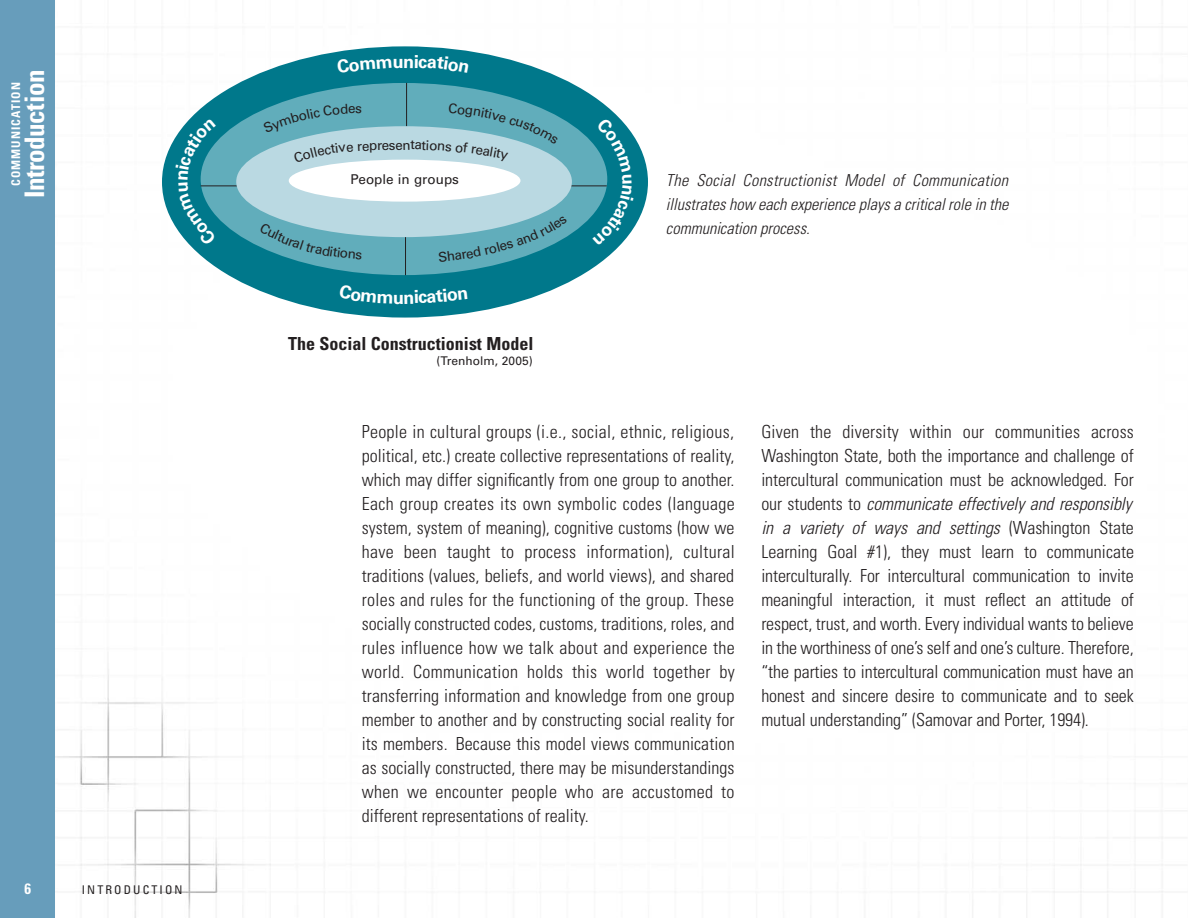
<style>
.page{position:relative;width:1188px;height:918px;background:#fff}
.page>*{position:absolute;margin:0;border:0;box-sizing:border-box;transform-origin:0 0}
.t1{font:700 condensed 27px "Univers";letter-spacing:-.02em;color:#fff}
.t2{font:300 condensed 18px/24px "Univers";letter-spacing:-.005em;color:#231f20;text-align:justify}
.t3{font:700 condensed 18px "Univers";color:#231f20}
.t4{font:700 18px "Univers";color:#fff}
.t5{font:italic 300 condensed 16.5px/24px "Univers";color:#231f20;text-align:justify}
.t6{font:700 condensed 15px "Univers";color:#fff}
.t7{font:13.5px "Univers";color:#231f20}
.t8{font:12px "Univers";color:#231f20}
.t9{font:700 condensed 12px "Univers";letter-spacing:.09em;color:#fff}
.t10{font:condensed 12px "Univers";letter-spacing:.175em;color:#231f20}
.s1{font-style:italic}
</style>
<div class="page">
<div style="left:0;top:0;width:55px;height:918px;background:#679dbb"></div>
<div style="left:162px;top:46px;width:486px;height:272px;background:#00788b;border-radius:50%"></div>
<div style="left:201px;top:83px;width:406px;height:192px;background:#61adbb;border-radius:50%"></div>
<hr style="left:201px;top:186px;width:406px;height:1px;background:#231f20">
<div style="left:236px;top:126px;width:336px;height:111px;background:#bad9e2;border-radius:50%"></div>
<div style="left:289px;top:160px;width:231px;height:42px;background:#fff;border-radius:50%"></div>
<hr style="left:406px;top:83px;width:1px;height:43px;background:#231f20">
<hr style="left:405px;top:237px;width:1px;height:38px;background:#231f20">
<svg style="left:176px;top:119px;width:40px;height:127px"></svg>
<svg style="left:592px;top:118px;width:42px;height:128px"></svg>
<svg style="left:263px;top:103px;width:97px;height:30px"></svg>
<svg style="left:344px;top:160px;width:25px;height:3px"></svg>
<svg style="left:396px;top:103px;width:163px;height:59px"></svg>
<svg style="left:259px;top:223px;width:103px;height:37px"></svg>
<svg style="left:439px;top:216px;width:129px;height:46px"></svg>
<p class="t9" style="left:11px;top:186px;width:105px;rotate:-90deg">COMMUNICATION</p>
<h1 class="t1" style="left:25px;top:198px;width:130px;rotate:-90deg">Introduction</h1>
<p class="t6" style="left:24px;top:883px;width:8px">6</p>
<p class="t10" style="left:82px;top:885px;width:102px">INTRODUCTION</p>
<p class="t4" style="left:393px;top:55px;width:13px">u</p>
<p class="t4" style="left:418px;top:55px;width:11px">c</p>
<p class="t7" style="left:369px;top:141px;width:28px;rotate:-1deg">pres</p>
<p class="t7" style="left:410px;top:140px;width:6px">t</p>
<p class="t7" style="left:351px;top:174px;width:110px">People in groups</p>
<p class="t5" style="left:666px;top:170px;width:344px">The Social Constructionist Model of Communication illustrates how each experience plays a critical role in the communication process.</p>
<p class="t4" style="left:393px;top:291px;width:13px">u</p>
<p class="t3" style="left:288px;top:337px;width:247px">The Social Constructionist Model</p>
<p class="t8" style="left:437px;top:356px;width:98px">(Trenholm, 2005)</p>
<p class="t2" style="left:362px;top:421px;width:374px">People in cultural groups (i.e., social, ethnic, religious, political, etc.) create collective representations of reality, which may differ significantly from one group to another.<br>Each group creates its own symbolic codes (language system, system of meaning), cognitive customs (how we have been taught to process information), cultural traditions (values, beliefs, and world views), and shared roles and rules for the functioning of the group. These socially constructed codes, customs, traditions, roles, and rules influence how we talk about and experience the world. Communication holds this world together by transferring information and knowledge from one group member to another and by constructing social reality for its members. Because this model views communication as socially constructed, there may be misunderstandings when we encounter people who are accustomed to different representations of reality.</p>
<p class="t2" style="left:761px;top:421px;width:374px;text-align:left">Given the diversity within our communities across Washington State, both the importance and challenge of intercultural communication must be acknowledged. For our students to <span class="s1">communicate effectively and responsibly in a variety of ways and settings</span> (Washington State Learning Goal #1), they must learn to communicate interculturally. For intercultural communication to invite meaningful interaction, it must reflect an attitude of respect, trust, and worth. Every individual wants to believe in the worthiness of one’s self and one’s culture. Therefore, “the parties to intercultural communication must have an honest and sincere desire to communicate and to seek mutual understanding” (Samovar and Porter, 1994).</p>
</div>
